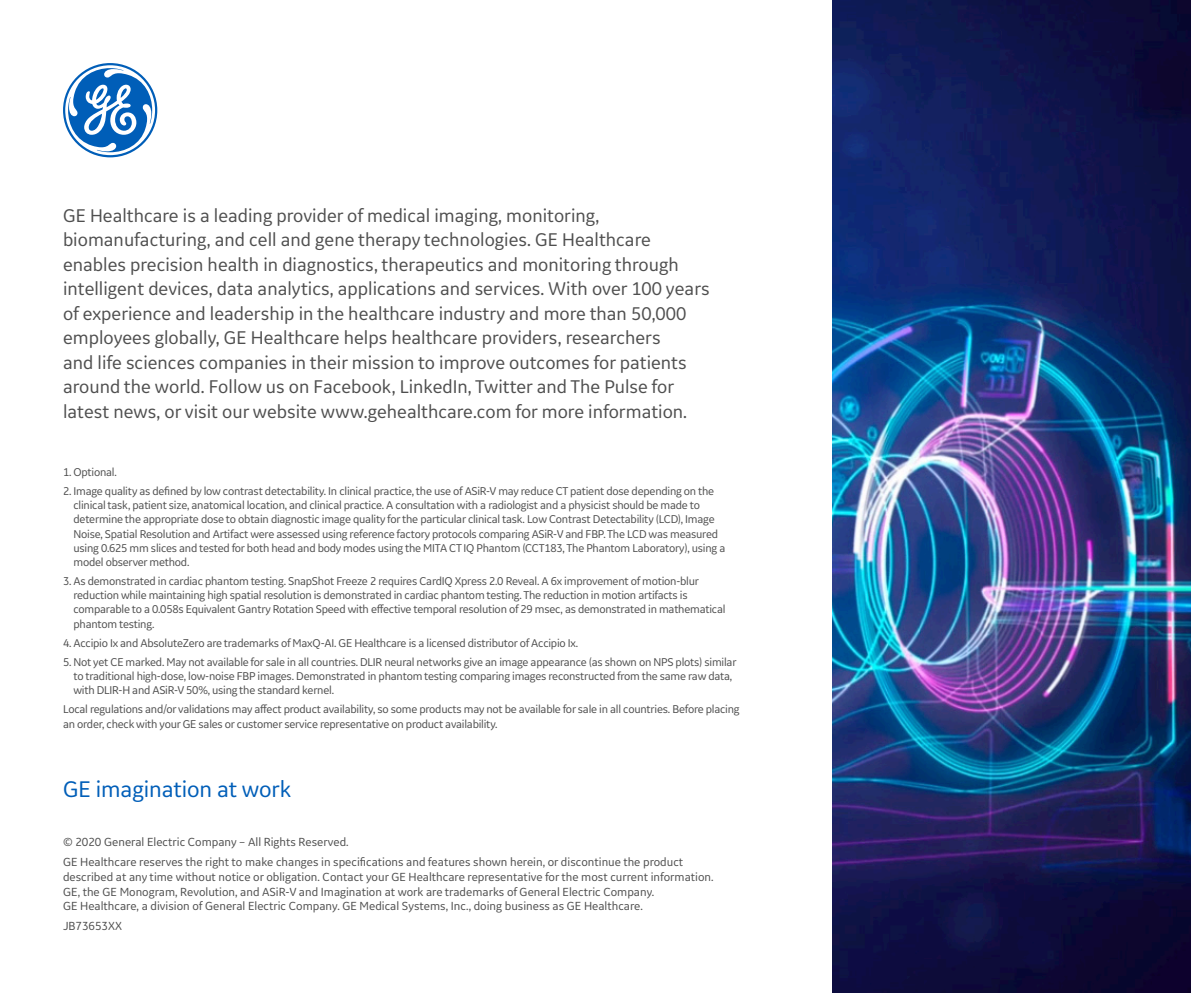
<style>
.page{position:relative;width:1191px;height:993px;background:#fff}
.page>*{position:absolute;margin:0;border:0;box-sizing:border-box;transform-origin:0 0}
._13_5pt_15-quote_and{font:23.62px "GE Inspira Sans";letter-spacing:-.005em;color:#005eb8}
.t1{font:19.25px/24.5px "GE Inspira Sans";color:#4f4f4f}
.Headquarter_Contact{font:12.25px/14.7px "GE Inspira Sans";color:#4f4f4f}
.Headquarter_Contact-2{font:11.9px/14.2px "GE Inspira Sans";letter-spacing:-.02em;color:#4f4f4f}
</style>
<div class="page">
<img style="left:832px;top:0;width:359px;height:992px">
<svg style="left:63px;top:63px;width:94px;height:94px"></svg>
<p class="t1" style="left:63px;top:202px;width:648px">GE Healthcare is a leading provider of medical imaging, monitoring, biomanufacturing, and cell and gene therapy technologies. GE Healthcare enables precision health in diagnostics, therapeutics and monitoring through intelligent devices, data analytics, applications and services. With over 100 years of experience and leadership in the healthcare industry and more than 50,000 employees globally, GE Healthcare helps healthcare providers, researchers<br>and life sciences companies in their mission to improve outcomes for patients around the world. Follow us on Facebook, LinkedIn, Twitter and The Pulse for latest news, or visit our website www.gehealthcare.com for more information.</p>
<p class="Headquarter_Contact-2" style="left:63px;top:464px;width:55px">1. Optional.</p>
<p class="Headquarter_Contact-2" style="left:73px;top:483px;width:653px;text-indent:-10px">2. Image quality as defined by low contrast detectability. In clinical practice, the use of ASiR-V may reduce CT patient dose depending on the clinical task, patient size, anatomical location, and clinical practice. A consultation with a radiologist and a physicist should be made to determine the appropriate dose to obtain diagnostic image quality for the particular clinical task. Low Contrast Detectability (LCD), Image Noise, Spatial Resolution and Artifact were assessed using reference factory protocols comparing ASiR-V and FBP. The LCD was measured using 0.625 mm slices and tested for both head and body modes using the MITA CT IQ Phantom (CCT183, The Phantom Laboratory), using a model observer method.</p>
<p class="Headquarter_Contact-2" style="left:73px;top:573px;width:653px;text-indent:-10px">3. As demonstrated in cardiac phantom testing. SnapShot Freeze 2 requires CardIQ Xpress 2.0 Reveal. A 6x improvement of motion-blur reduction while maintaining high spatial resolution is demonstrated in cardiac phantom testing. The reduction in motion artifacts is comparable to a 0.058s Equivalent Gantry Rotation Speed with effective temporal resolution of 29 msec, as demonstrated in mathematical phantom testing.</p>
<p class="Headquarter_Contact-2" style="left:63px;top:635px;width:516px">4. Accipio Ix and AbsoluteZero are trademarks of MaxQ-AI. GE Healthcare is a licensed distributor of Accipio Ix.</p>
<p class="Headquarter_Contact-2" style="left:73px;top:654px;width:664px;text-indent:-10px">5. Not yet CE marked. May not available for sale in all countries. DLIR neural networks give an image appearance (as shown on NPS plots) similar to traditional high-dose, low-noise FBP images. Demonstrated in phantom testing comparing images reconstructed from the same raw data, with DLIR-H and ASiR-V 50%, using the standard kernel.</p>
<p class="Headquarter_Contact-2" style="left:63px;top:701px;width:678px">Local regulations and/or validations may affect product availability, so some products may not be available for sale in all countries. Before placing an order, check with your GE sales or customer service representative on product availability.</p>
<p class="_13_5pt_15-quote_and" style="left:63px;top:773px;width:230px">GE imagination at work</p>
<p class="Headquarter_Contact" style="left:63px;top:834px;width:287px">© 2020 General Electric Company – All Rights Reserved.</p>
<p class="Headquarter_Contact" style="left:63px;top:854px;width:652px">GE Healthcare reserves the right to make changes in specifications and features shown herein, or discontinue the product described at any time without notice or obligation. Contact your GE Healthcare representative for the most current information.<br>GE, the GE Monogram, Revolution, and ASiR-V and Imagination at work are trademarks of General Electric Company.<br>GE Healthcare, a division of General Electric Company. GE Medical Systems, Inc., doing business as GE Healthcare.</p>
<p class="Headquarter_Contact" style="left:63px;top:917px;width:61px">JB73653XX</p>
</div>
